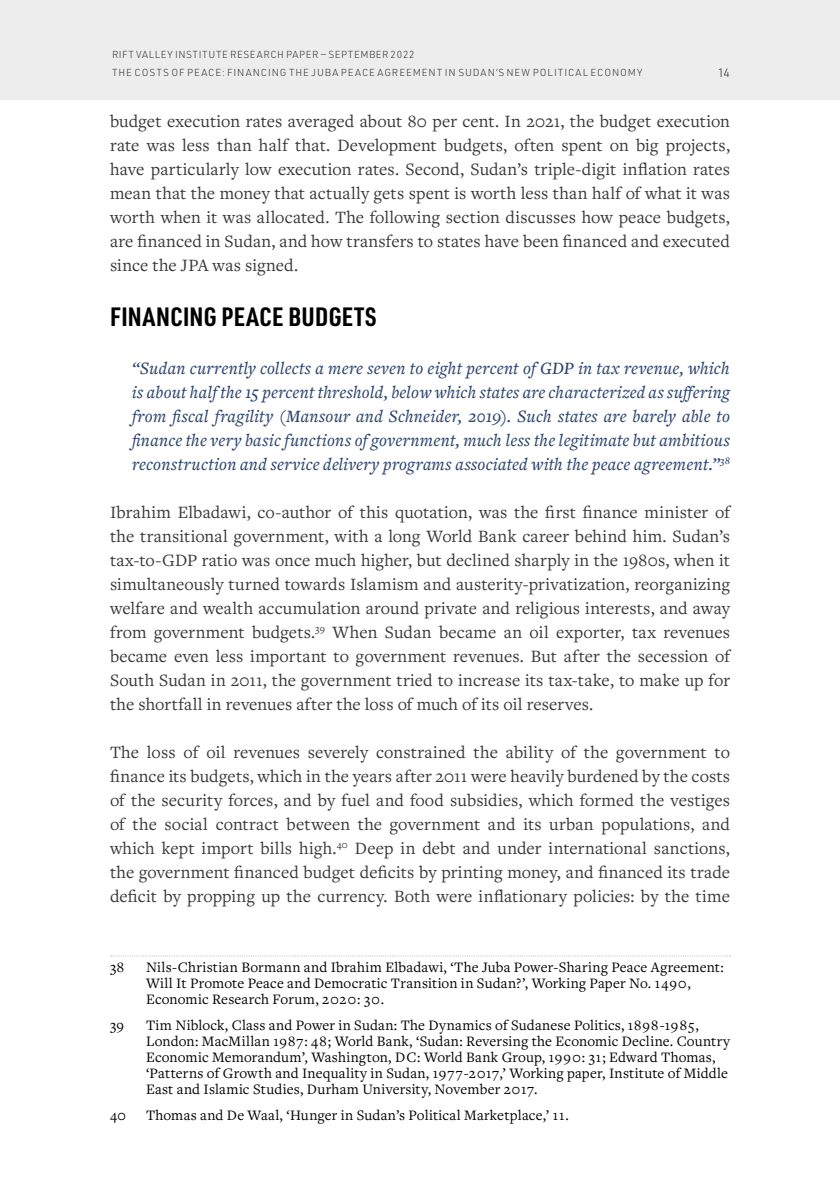
<style>
.page{position:relative;width:840px;height:1188px;background:#fff}
.page>*{position:absolute;margin:0;border:0;box-sizing:border-box;transform-origin:0 0}
.t1{font:700 26px "URWDIN Cond";letter-spacing:.02em;color:#000}
.t2{font:18px/24px "Freight Text Pro";letter-spacing:.005em;color:#383839;text-align:justify}
.t3{font:italic 500 18px/24px "Freight Text Pro";letter-spacing:.01em;color:#2d456e;text-align:justify}
.t4{font:15px/16px "Freight Text Pro";letter-spacing:.015em;color:#000}
.t5{font:300 12px "URWDIN";color:#383839}
.t6{font:300 10px/18px "URWDIN";letter-spacing:.085em;color:#383839}
</style>
<div class="page">
<div style="left:0;top:0;width:840px;height:100px;background:#ededee"></div>
<svg style="left:110px;top:956px;width:621px;height:1px"></svg>
<p class="t6" style="left:112px;top:45px;width:532px">RIFT VALLEY INSTITUTE RESEARCH PAPER — SEPTEMBER 2022<br>THE COSTS OF PEACE: FINANCING THE JUBA PEACE AGREEMENT IN SUDAN’S NEW POLITICAL ECONOMY</p>
<p class="t5" style="left:719px;top:64px;width:12px">14</p>
<p class="t2" style="left:110px;top:108px;width:622px">budget execution rates averaged about 80 per cent. In 2021, the budget execution rate was less than half that. Development budgets, often spent on big projects, have particularly low execution rates. Second, Sudan’s triple-digit inflation rates mean that the money that actually gets spent is worth less than half of what it was worth when it was allocated. The following section discusses how peace budgets, are financed in Sudan, and how transfers to states have been financed and executed since the JPA was signed.</p>
<h1 class="t1" style="left:110px;top:299px;width:268px">FINANCING PEACE BUDGETS</h1>
<p class="t3" style="left:132px;top:355px;width:600px">“Sudan currently collects a mere seven to eight percent of GDP in tax revenue, which is about half the 15 percent threshold, below which states are characterized as suffering from fiscal fragility (Mansour and Schneider, 2019). Such states are barely able to finance the very basic functions of government, much less the legitimate but ambitious reconstruction and service delivery programs associated with the peace agreement.”<sup>38</sup></p>
<p class="t2" style="left:110px;top:499px;width:622px">Ibrahim Elbadawi, co-author of this quotation, was the first finance minister of the transitional government, with a long World Bank career behind him. Sudan’s tax-to-GDP ratio was once much higher, but declined sharply in the 1980s, when it simultaneously turned towards Islamism and austerity-privatization, reorganizing welfare and wealth accumulation around private and religious interests, and away from government budgets.<sup>39</sup> When Sudan became an oil exporter, tax revenues became even less important to government revenues. But after the secession of South Sudan in 2011, the government tried to increase its tax-take, to make up for the shortfall in revenues after the loss of much of its oil reserves.</p>
<p class="t2" style="left:110px;top:739px;width:622px">The loss of oil revenues severely constrained the ability of the government to finance its budgets, which in the years after 2011 were heavily burdened by the costs of the security forces, and by fuel and food subsidies, which formed the vestiges of the social contract between the government and its urban populations, and which kept import bills high.<sup>40</sup> Deep in debt and under international sanctions, the government financed budget deficits by printing money, and financed its trade deficit by propping up the currency. Both were inflationary policies: by the time</p>
<p class="t4" style="left:110px;top:959px;width:15px">38</p>
<p class="t4" style="left:146px;top:959px;width:579px">Nils-Christian Bormann and Ibrahim Elbadawi, ‘The Juba Power-Sharing Peace Agreement:<br>Will It Promote Peace and Democratic Transition in Sudan?’, Working Paper No. 1490,<br>Economic Research Forum, 2020: 30.</p>
<p class="t4" style="left:110px;top:1017px;width:16px">39</p>
<p class="t4" style="left:146px;top:1017px;width:586px">Tim Niblock, Class and Power in Sudan: The Dynamics of Sudanese Politics, 1898-1985, London: MacMillan 1987: 48; World Bank, ‘Sudan: Reversing the Economic Decline. Country Economic Memorandum’, Washington, DC: World Bank Group, 1990: 31; Edward Thomas, ‘Patterns of Growth and Inequality in Sudan, 1977-2017,’ Working paper, Institute of Middle East and Islamic Studies, Durham University, November 2017.</p>
<p class="t4" style="left:110px;top:1107px;width:17px">40</p>
<p class="t4" style="left:146px;top:1107px;width:425px">Thomas and De Waal, ‘Hunger in Sudan’s Political Marketplace,’ 11.</p>
</div>
